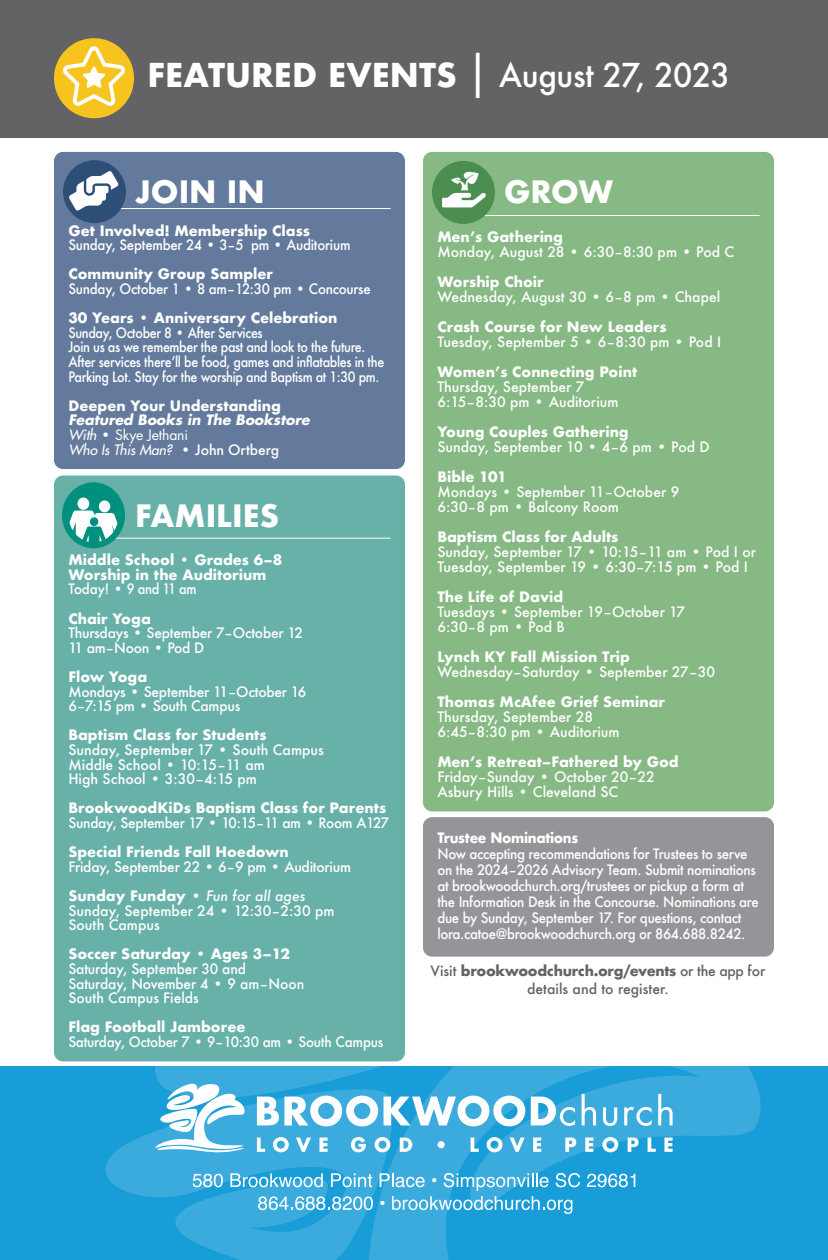
<style>
.page{position:relative;width:828px;height:1260px;background:#fff}
.page>*{position:absolute;margin:0;border:0;box-sizing:border-box;transform-origin:0 0}
.t1{font:700 32px "Futura";color:#fff}
.t2{font:700 30px "Futura";color:#fff}
.t3{font:500 14px/15px "Futura";color:#fff}
.t4{font:500 14px/16px "Futura";letter-spacing:-.02em;color:#fff;scale:.95 1}
.t5{font:500 14px/14.6px "Futura";letter-spacing:-.02em;color:#fff}
.t6{font:500 14px/14.6px "Futura";letter-spacing:-.02em;color:#fff;scale:.9 1}
.t7{font:500 14px/18px "Futura";color:#636366;text-align:center}
.t8{font:700 14px/14.6px "Futura";color:#fff}
.t9{font:500 14px/14.6px "Futura";letter-spacing:-.02em;color:#fff;scale:.96 1}
.t10{font:italic 700 14px/14.6px "Futura Std";color:#fff}
.t11{font:italic 500 14px/14.6px "Futura Std";letter-spacing:-.01em;color:#fff}
.t12{font:700 14px "Futura";letter-spacing:-.025em;color:#fff;scale:.95 1}
.s1{font-weight:500;font-size:48px}
.s2{font-weight:500}
.s3{font-weight:700}
.s4{font-family:"Futura";font-style:normal}
.s5{font-weight:400;font-style:normal}
.s6{font-style:italic}
</style>
<div class="page">
<div style="left:0;top:1066px;width:828px;height:194px;background:#199dd9"></div>
<svg style="left:105px;top:1066px;width:656px;height:194px"></svg>
<svg style="left:603px;top:1107px;width:14px;height:19px"></svg>
<svg style="left:624px;top:1107px;width:28px;height:19px"></svg>
<svg style="left:658px;top:1094px;width:15px;height:31px"></svg>
<svg style="left:123px;top:1066px;width:473px;height:87px"></svg>
<svg style="left:602px;top:1137px;width:16px;height:15px"></svg>
<svg style="left:628px;top:1138px;width:11px;height:14px"></svg>
<svg style="left:648px;top:1138px;width:8px;height:14px"></svg>
<svg style="left:664px;top:1138px;width:9px;height:14px"></svg>
<svg style="left:193px;top:1174px;width:30px;height:13px"></svg>
<svg style="left:230px;top:1173px;width:93px;height:14px"></svg>
<svg style="left:331px;top:1173px;width:41px;height:14px"></svg>
<svg style="left:587px;top:1174px;width:48px;height:13px"></svg>
<svg style="left:258px;top:1196px;width:115px;height:14px;background:#7dc7e9"></svg>
<svg style="left:380px;top:1173px;width:200px;height:41px"></svg>
<div style="left:0;top:0;width:828px;height:138px;background:#636366"></div>
<div style="left:54px;top:38px;width:80px;height:80px;background:#f7c41f;border-radius:50%"></div>
<svg style="left:61px;top:43px;width:68px;height:67px"></svg>
<div style="left:54px;top:152px;width:351px;height:317px;background:#637a9d;border-radius:9px"></div>
<hr style="left:85px;top:208px;width:306px;height:1px;background:#fff">
<div style="left:63px;top:160px;width:63px;height:63px;background:#2d4f77;border-radius:50%"></div>
<svg style="left:69px;top:171px;width:50px;height:40px"></svg>
<div style="left:423px;top:152px;width:351px;height:659px;background:#86b984;border-radius:9px"></div>
<hr style="left:454px;top:215px;width:306px;height:1px;background:#fff">
<div style="left:432px;top:161px;width:63px;height:63px;background:#4c8d50;border-radius:50%"></div>
<svg style="left:442px;top:172px;width:44px;height:35px"></svg>
<div style="left:54px;top:476px;width:351px;height:585px;background:#68b1a8;border-radius:9px"></div>
<hr style="left:85px;top:538px;width:306px;height:1px;background:#fff">
<div style="left:62px;top:482px;width:63px;height:66px;background:#00917e;border-radius:50%"></div>
<div style="left:77px;top:498px;width:12px;height:12px;background:#fff;border-radius:50%"></div>
<div style="left:99px;top:500px;width:11px;height:12px;background:#fff;border-radius:50%"></div>
<svg style="left:70px;top:511px;width:47px;height:31px"></svg>
<div style="left:423px;top:817px;width:351px;height:140px;background:#939598;border-radius:9px"></div>
<p class="t1" style="left:148px;top:52px;width:584px">FEATURED EVENTS <span class="s1">|</span> <span class="s2">August 27, 2023</span></p>
<p class="t2" style="left:135px;top:170px;width:131px">JOIN IN</p>
<p class="t4" style="left:68px;top:223px;width:298px;line-height:14.6px"><span class="s3">Get Involved! Membership Class<br></span>Sunday, September 24 • 3–5 pm • Auditorium</p>
<p class="t4" style="left:68px;top:267px;width:320px;line-height:14.6px"><span class="s3">Community Group Sampler<br></span>Sunday, October 1 • 8 am–12:30 pm • Concourse</p>
<p class="t6" style="left:68px;top:311px;width:353px"><span class="s3">30 Years • Anniversary Celebration </span>Sunday, October 8 • After Services<br>Join us as we remember the past and look to the future.<br>After services there’ll be food, games and inflatables in the Parking Lot. Stay for the worship and Baptism at 1:30 pm.</p>
<p class="t10" style="left:68px;top:398px;width:243px"><span class="s4">Deepen Your Understanding<br></span>Featured Books in The Bookstore</p>
<p class="t11" style="left:68px;top:428px;width:212px">With <span class="s4">•</span> <span class="s5">Skye Jethani<br></span>Who Is This Man? <span class="s4">• John Ortberg</span></p>
<p class="t2" style="left:135px;top:494px;width:146px">FAMILIES</p>
<p class="t8" style="left:68px;top:553px;width:216px">Middle School • Grades 6–8<br>Worship in the Auditorium<br><span class="s2">Today! • 9 and 11 am</span></p>
<p class="t5" style="left:68px;top:611px;width:236px"><span class="s3">Chair Yoga<br></span>Thursdays • September 7–October 12<br>11 am–Noon • Pod D</p>
<p class="t5" style="left:68px;top:669px;width:239px"><span class="s3">Flow Yoga<br></span>Mondays • September 11–October 16<br>6–7:15 pm • South Campus</p>
<p class="t3" style="left:68px;top:728px;width:257px"><span class="s3">Baptism Class for Students<br></span>Sunday, September 17 • South Campus<br>Middle School • 10:15–11 am<br>High School • 3:30–4:15 pm</p>
<p class="t5" style="left:68px;top:801px;width:322px"><span class="s3">BrookwoodKiDs Baptism Class for Parents<br></span>Sunday, September 17 • 10:15–11 am • Room A127</p>
<p class="t5" style="left:68px;top:845px;width:284px"><span class="s3">Special Friends Fall Hoedown<br></span>Friday, September 22 • 6–9 pm • Auditorium</p>
<p class="t3" style="left:68px;top:888px;width:268px"><span class="s3">Sunday Funday •</span> <span class="s6">Fun for all ages<br></span>Sunday, September 24 • 12:30–2:30 pm<br>South Campus</p>
<p class="t5" style="left:68px;top:947px;width:238px"><span class="s3">Soccer Saturday • Ages 3–12<br></span>Saturday, September 30 and<br>Saturday, November 4 • 9 am–Noon<br>South Campus Fields</p>
<p class="t9" style="left:68px;top:1020px;width:330px"><span class="s3">Flag Football Jamboree<br></span>Saturday, October 7 • 9–10:30 am • South Campus</p>
<p class="t2" style="left:504px;top:170px;width:111px">GROW</p>
<p class="t3" style="left:437px;top:229px;width:298px"><span class="s3">Men’s Gathering<br></span>Monday, August 28 • 6:30–8:30 pm • Pod C</p>
<p class="t3" style="left:437px;top:274px;width:284px"><span class="s3">Worship Choir<br></span>Wednesday, August 30 • 6–8 pm • Chapel</p>
<p class="t3" style="left:437px;top:319px;width:285px"><span class="s3">Crash Course for New Leaders<br></span>Tuesday, September 5 • 6–8:30 pm • Pod I</p>
<p class="t3" style="left:437px;top:364px;width:201px"><span class="s3">Women’s Connecting Point<br></span>Thursday, September 7<br>6:15–8:30 pm • Auditorium</p>
<p class="t3" style="left:437px;top:424px;width:274px"><span class="s3">Young Couples Gathering<br></span>Sunday, September 10 • 4–6 pm • Pod D</p>
<p class="t3" style="left:437px;top:469px;width:243px"><span class="s3">Bible 101<br></span>Mondays • September 11–October 9<br>6:30–8 pm • Balcony Room</p>
<p class="t3" style="left:437px;top:529px;width:320px"><span class="s3">Baptism Class for Adults<br></span>Sunday, September 17 • 10:15–11 am • Pod I or<br>Tuesday, September 19 • 6:30–7:15 pm • Pod I</p>
<p class="t3" style="left:437px;top:589px;width:249px"><span class="s3">The Life of David<br></span>Tuesdays • September 19–October 17<br>6:30–8 pm • Pod B</p>
<p class="t3" style="left:437px;top:649px;width:279px"><span class="s3">Lynch KY Fall Mission Trip<br></span>Wednesday–Saturday • September 27–30</p>
<p class="t3" style="left:437px;top:694px;width:229px"><span class="s3">Thomas McAfee Grief Seminar<br></span>Thursday, September 28<br>6:45–8:30 pm • Auditorium</p>
<p class="t3" style="left:437px;top:754px;width:243px"><span class="s3">Men’s Retreat–Fathered by God<br></span>Friday–Sunday • October 20–22<br>Asbury Hills • Cleveland SC</p>
<p class="t12" style="left:437px;top:828px;width:150px">Trustee Nominations</p>
<p class="t4" style="left:437px;top:846px;width:340px">Now accepting recommendations for Trustees to serve on the 2024–2026 Advisory Team. Submit nominations at brookwoodchurch.org/trustees or pickup a form at the Information Desk in the Concourse. Nominations are due by Sunday, September 17. For questions, contact lora.catoe@brookwoodchurch.org or 864.688.8242.</p>
<p class="t7" style="left:430px;top:962px;width:337px">Visit <span class="s3">brookwoodchurch.org/events</span> or the app for details and to register.</p>
</div>
